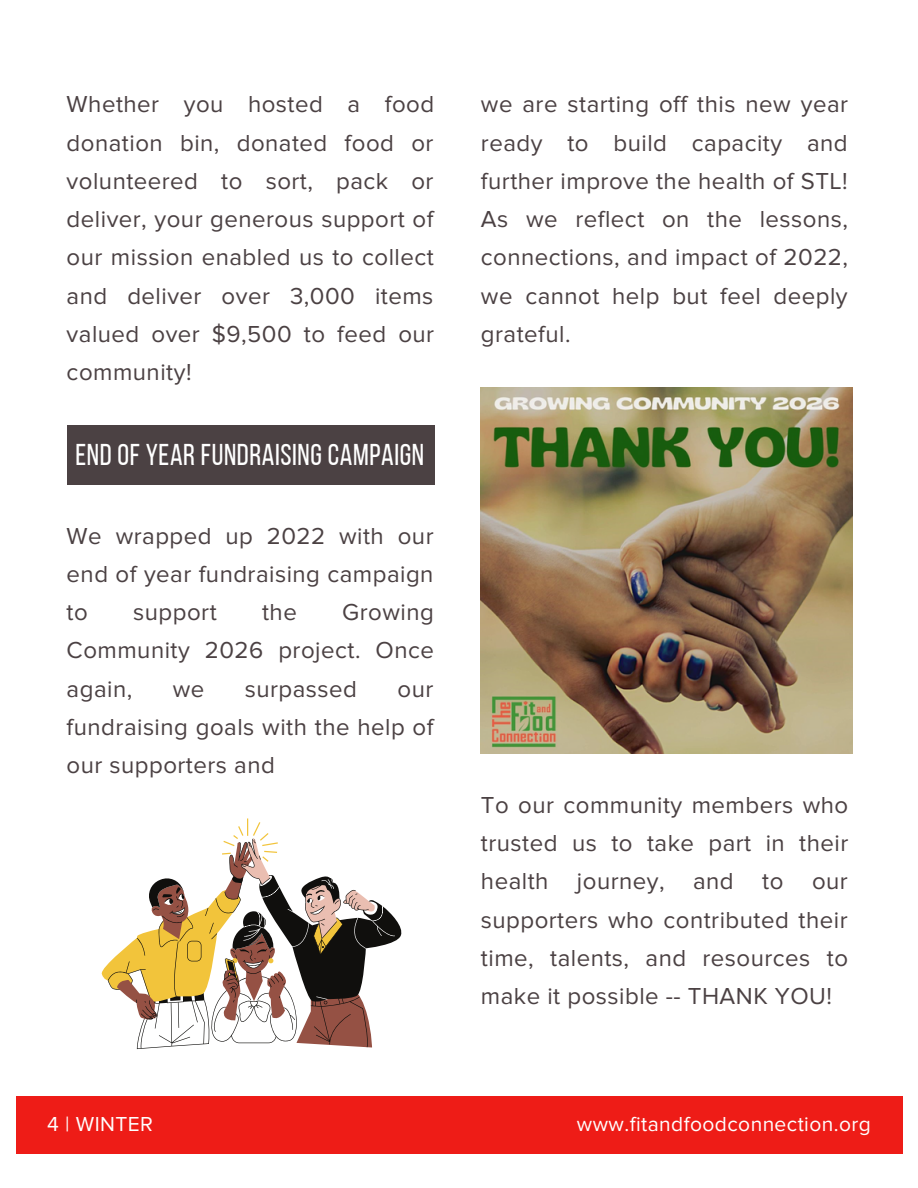
<style>
.page{position:relative;width:918px;height:1188px;background:#fff}
.page>*{position:absolute;margin:0;border:0;box-sizing:border-box;transform-origin:0 0}
.t1{font:30px "Bebas Neue";letter-spacing:.02em;color:#fff}
.t2{font:24px/38.2px "Proxima Nova";letter-spacing:.02em;color:#4b4143;text-align:justify}
.t3{font:21px "Proxima Nova";letter-spacing:.02em;color:#fff}
</style>
<div class="page">
<div style="left:16px;top:1096px;width:886px;height:58px;background:#ee1c17"></div>
<img style="left:481px;top:387px;width:371px;height:367px">
<div style="left:67px;top:425px;width:368px;height:60px;background:#4b4143"></div>
<svg style="left:101px;top:818px;width:300px;height:231px"></svg>
<p class="t2" style="left:67px;top:86px;width:369px">Whether you hosted a food donation bin, donated food or volunteered to sort, pack or deliver, your generous support of our mission enabled us to collect and deliver over 3,000 items valued over $9,500 to feed our community!</p>
<p class="t2" style="left:481px;top:86px;width:369px">we are starting off this new year ready to build capacity and further improve the health of STL!</p>
<p class="t2" style="left:481px;top:201px;width:369px">As we reflect on the lessons, connections, and impact of 2022, we cannot help but feel deeply grateful.</p>
<p class="t1" style="left:75px;top:443px;width:350px">END OF YEAR FUNDRAISING CAMPAIGN</p>
<p class="t2" style="left:67px;top:517px;width:368px">We wrapped up 2022 with our end of year fundraising campaign to</p>
<p class="t2" style="left:67px;top:594px;width:369px;text-indent:276px">Growing Community 2026 project. Once again,</p>
<p class="t2" style="left:133px;top:594px;width:85px">support</p>
<p class="t2" style="left:262px;top:594px;width:36px">the</p>
<p class="t2" style="left:173px;top:670px;width:33px">we</p>
<p class="t2" style="left:245px;top:670px;width:114px">surpassed</p>
<p class="t2" style="left:67px;top:670px;width:368px;text-indent:331px">our fundraising goals with the help of our supporters and</p>
<p class="t2" style="left:481px;top:786px;width:369px">To our community members who trusted us to take part in their health journey, and to our supporters who contributed their time, talents, and resources to make it possible -- THANK YOU!</p>
<p class="t3" style="left:47px;top:1111px;width:107px">4 | WINTER</p>
<p class="t3" style="left:577px;top:1111px;width:295px">www.fitandfoodconnection.org</p>
</div>
